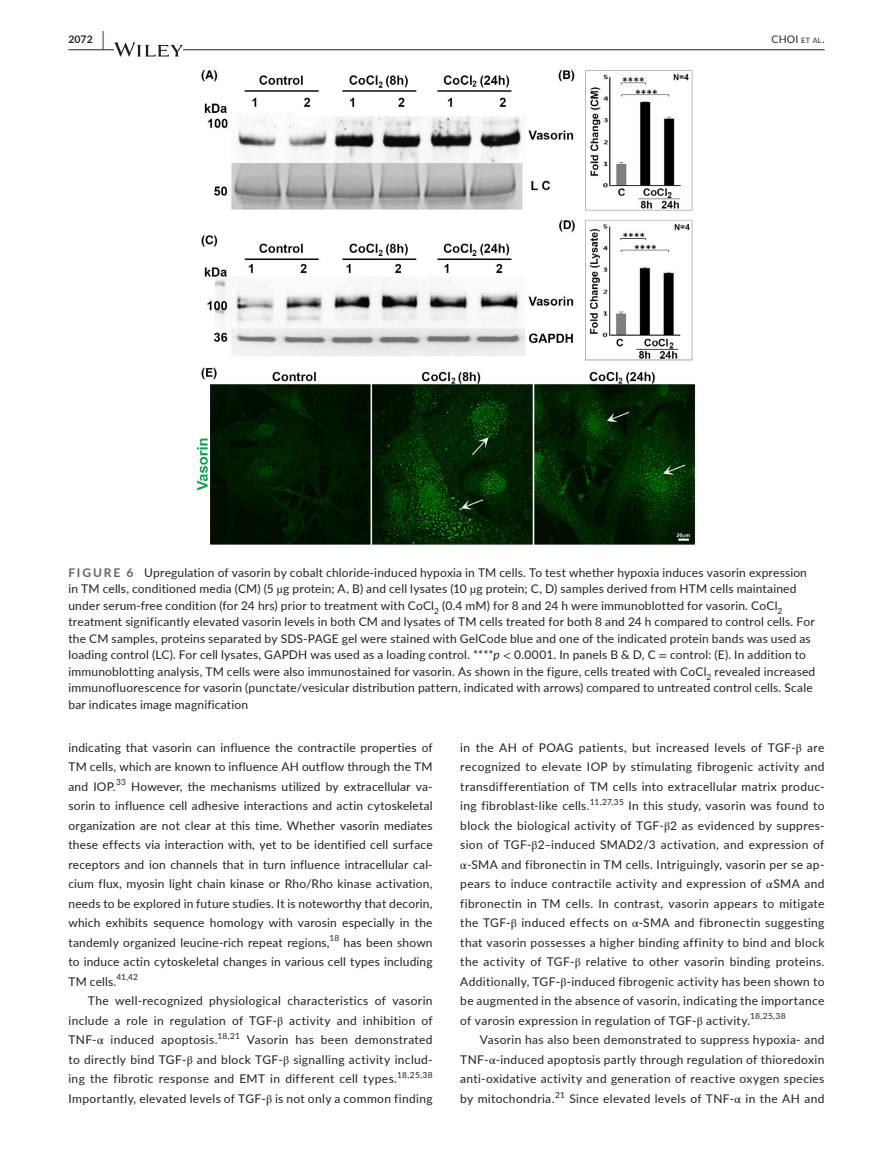
<style>
.page{position:relative;width:893px;height:1174px;background:#fff}
.page>*{position:absolute;margin:0;border:0;box-sizing:border-box;transform-origin:0 0}
.t1{font:12px/19.5px "Lato";letter-spacing:.015em;color:#231f20;text-align:justify}
.t2{font:10.5px "Lato";color:#231f20}
.t3{font:700 10.5px "Lato";color:#231f20}
.t4{font:8.4px "Lato";letter-spacing:.015em;color:#231f20}
.s1{font-size:19.5px}
.s2{font-size:7.35px}
.s3{font-weight:700;color:#636366}
.s4{font-family:"STIX"}
.s5{font-style:italic}
</style>
<div class="page">
<hr style="left:68px;top:49px;width:756px;height:1px;background:#231f20">
<svg style="left:114px;top:42px;width:69px;height:15px"></svg>
<img style="left:198px;top:69px;width:497px;height:475px">
<p class="t3" style="left:68px;top:31px;width:37px">2072 <span class="s1">|</span></p>
<p class="t2" style="left:771px;top:31px;width:54px">CHOI <span class="s2">et al</span>.</p>
<p class="t1" style="left:68px;top:563px;width:748px;line-height:16.5px;text-align:left"><span class="s3">FIGURE 6</span> Upregulation of vasorin by cobalt chloride-induced hypoxia in TM cells. To test whether hypoxia induces vasorin expression in TM cells, conditioned media (CM) (5 <span class="s4">µ</span>g protein; A, B) and cell lysates (10 <span class="s4">µ</span>g protein; C, D) samples derived from HTM cells maintained under serum-free condition (for 24 hrs) prior to treatment with CoCl<sub>2</sub> (0.4 mM) for 8 and 24 h were immunoblotted for vasorin. CoCl<sub>2 </sub>treatment significantly elevated vasorin levels in both CM and lysates of TM cells treated for both 8 and 24 h compared to control cells. For the CM samples, proteins separated by SDS-PAGE gel were stained with GelCode blue and one of the indicated protein bands was used as loading control (LC). For cell lysates, GAPDH was used as a loading control. ****<span class="s5">p</span> <span class="s4">&lt;</span> 0.0001. In panels B &amp; D, C <span class="s4">=</span> control: (E). In addition to immunoblotting analysis, TM cells were also immunostained for vasorin. As shown in the figure, cells treated with CoCl<sub>2</sub> revealed increased immunofluorescence for vasorin (punctate/vesicular distribution pattern, indicated with arrows) compared to untreated control cells. Scale bar indicates image magnification</p>
<p class="t1" style="left:68px;top:737px;width:366px">indicating that vasorin can influence the contractile properties of TM cells, which are known to influence AH outflow through the TM and IOP.</p>
<p class="t4" style="left:116px;top:776px;width:11px">33</p>
<p class="t1" style="left:68px;top:776px;width:366px;text-indent:63px">However, the mechanisms utilized by extracellular va&shy;sorin to influence cell adhesive interactions and actin cytoskeletal organization are not clear at this time. Whether vasorin mediates these effects via interaction with, yet to be identified cell surface receptors and ion channels that in turn influence intracellular cal&shy;cium flux, myosin light chain kinase or Rho/Rho kinase activation, needs to be explored in future studies. It is noteworthy that decorin, which exhibits sequence homology with varosin especially in the tandemly organized leucine-rich repeat regions,</p>
<p class="t4" style="left:329px;top:932px;width:11px">18</p>
<p class="t1" style="left:68px;top:932px;width:366px;text-indent:275px">has been shown to induce actin cytoskeletal changes in various cell types including TM cells.</p>
<p class="t4" style="left:116px;top:971px;width:23px">41,42</p>
<p class="t1" style="left:68px;top:990px;width:366px;text-indent:20px">The well-recognized physiological characteristics of vasorin include a role in regulation of TGF-<span class="s4">β</span> activity and inhibition of TNF-<span class="s4">α</span> induced apoptosis.<sup>18,21</sup> Vasorin has been demonstrated to directly bind TGF-<span class="s4">β</span> and block TGF-<span class="s4">β</span> signalling activity includ&shy;ing the fibrotic response and EMT in different cell types.<sup>18,25,38<br></sup>Importantly, elevated levels of TGF-<span class="s4">β</span> is not only a common finding</p>
<p class="t1" style="left:460px;top:737px;width:366px">in the AH of POAG patients, but increased levels of TGF-<span class="s4">β</span> are recognized to elevate IOP by stimulating fibrogenic activity and transdifferentiation of TM cells into extracellular matrix produc&shy;ing fibroblast-like cells.<sup>11,27,35</sup> In this study, vasorin was found to block the biological activity of TGF-<span class="s4">β</span>2 as evidenced by suppres&shy;sion of TGF-<span class="s4">β</span>2–induced SMAD2/3 activation, and expression of <span class="s4">α</span>-SMA and fibronectin in TM cells. Intriguingly, vasorin per se ap&shy;pears to induce contractile activity and expression of <span class="s4">α</span>SMA and fibronectin in TM cells. In contrast, vasorin appears to mitigate the TGF-<span class="s4">β</span> induced effects on <span class="s4">α</span>-SMA and fibronectin suggesting that vasorin possesses a higher binding affinity to bind and block the activity of TGF-<span class="s4">β</span> relative to other vasorin binding proteins.<br>Additionally, TGF-<span class="s4">β</span>-induced fibrogenic activity has been shown to be augmented in the absence of vasorin, indicating the importance of varosin expression in regulation of TGF-<span class="s4">β</span> activity.</p>
<p class="t4" style="left:750px;top:1010px;width:37px">18,25,38</p>
<p class="t1" style="left:460px;top:1029px;width:366px;text-indent:20px">Vasorin has also been demonstrated to suppress hypoxia- and TNF-<span class="s4">α</span>-induced apoptosis partly through regulation of thioredoxin anti-oxidative activity and generation of reactive oxygen species by mitochondria.<sup>21</sup> Since elevated levels of TNF-<span class="s4">α</span> in the AH and</p>
</div>
